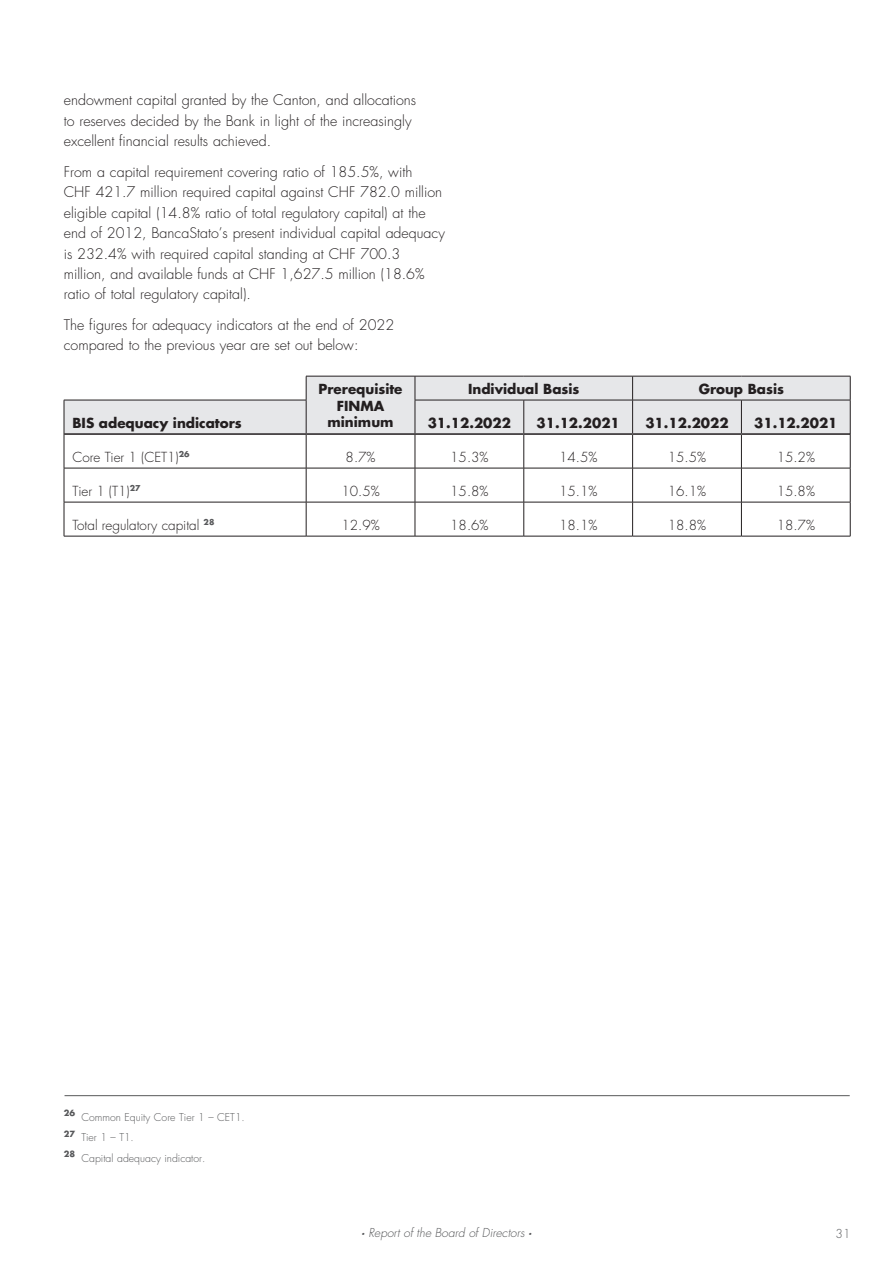
<style>
.page{position:relative;width:893px;height:1263px;background:#fff}
.page>*{position:absolute;margin:0;border:0;box-sizing:border-box;transform-origin:0 0}
.t1{font:300 14.25px/20.4px "Futura Std";color:#231f20}
.t2{font:300 13.5px "Futura Std";color:#231f20}
.t3{font:700 13.5px/16.2px "Futura Std";color:#231f20;text-align:center}
.t4{font:italic 300 12px "Futura Std";color:#57585a}
.t5{font:300 12px "Futura Std";color:#57585a}
.t6{font:300 10.5px "Futura Std";color:#57585a}
.t7{font:700 8.25px "Futura Std";color:#57585a}
.s1{font-weight:800}
</style>
<div class="page">
<svg style="left:64px;top:376px;width:786px;height:57px;fill:#e6e7e9"></svg>
<hr style="left:64px;top:434px;width:1px;height:34px;background:#231f20">
<hr style="left:64px;top:468px;width:1px;height:34px;background:#231f20">
<hr style="left:64px;top:502px;width:242px;height:1px;background:#231f20">
<hr style="left:64px;top:502px;width:1px;height:34px;background:#231f20">
<hr style="left:64px;top:536px;width:242px;height:1px;background:#231f20">
<hr style="left:64px;top:468px;width:242px;height:1px;background:#231f20">
<hr style="left:306px;top:376px;width:109px;height:1px;background:#231f20">
<svg style="left:306px;top:376px;width:1px;height:24px"></svg>
<hr style="left:415px;top:376px;width:109px;height:1px;background:#231f20">
<svg style="left:415px;top:376px;width:1px;height:24px"></svg>
<hr style="left:524px;top:376px;width:109px;height:1px;background:#231f20">
<hr style="left:633px;top:376px;width:108px;height:1px;background:#231f20">
<svg style="left:632px;top:376px;width:1px;height:24px"></svg>
<hr style="left:741px;top:376px;width:109px;height:1px;background:#231f20">
<svg style="left:850px;top:376px;width:1px;height:24px"></svg>
<hr style="left:306px;top:435px;width:1px;height:33px;background:#231f20">
<hr style="left:415px;top:435px;width:1px;height:33px;background:#231f20">
<hr style="left:523px;top:435px;width:1px;height:33px;background:#231f20">
<hr style="left:632px;top:435px;width:1px;height:33px;background:#231f20">
<hr style="left:741px;top:435px;width:1px;height:33px;background:#231f20">
<hr style="left:850px;top:434px;width:1px;height:34px;background:#231f20">
<hr style="left:306px;top:468px;width:109px;height:1px;background:#231f20">
<hr style="left:306px;top:468px;width:1px;height:34px;background:#231f20">
<hr style="left:415px;top:468px;width:109px;height:1px;background:#231f20">
<hr style="left:415px;top:468px;width:1px;height:34px;background:#231f20">
<hr style="left:524px;top:468px;width:109px;height:1px;background:#231f20">
<hr style="left:523px;top:468px;width:1px;height:34px;background:#231f20">
<hr style="left:633px;top:468px;width:108px;height:1px;background:#231f20">
<hr style="left:632px;top:468px;width:1px;height:34px;background:#231f20">
<hr style="left:741px;top:468px;width:109px;height:1px;background:#231f20">
<hr style="left:741px;top:468px;width:1px;height:34px;background:#231f20">
<hr style="left:850px;top:468px;width:1px;height:34px;background:#231f20">
<hr style="left:306px;top:502px;width:109px;height:1px;background:#231f20">
<hr style="left:306px;top:502px;width:1px;height:34px;background:#231f20">
<hr style="left:415px;top:502px;width:109px;height:1px;background:#231f20">
<hr style="left:415px;top:502px;width:1px;height:34px;background:#231f20">
<hr style="left:524px;top:502px;width:109px;height:1px;background:#231f20">
<hr style="left:523px;top:502px;width:1px;height:34px;background:#231f20">
<hr style="left:633px;top:502px;width:108px;height:1px;background:#231f20">
<hr style="left:632px;top:502px;width:1px;height:34px;background:#231f20">
<hr style="left:741px;top:502px;width:109px;height:1px;background:#231f20">
<hr style="left:741px;top:502px;width:1px;height:34px;background:#231f20">
<hr style="left:850px;top:502px;width:1px;height:34px;background:#231f20">
<hr style="left:306px;top:536px;width:109px;height:1px;background:#231f20">
<hr style="left:415px;top:536px;width:109px;height:1px;background:#231f20">
<hr style="left:524px;top:536px;width:109px;height:1px;background:#231f20">
<hr style="left:633px;top:536px;width:108px;height:1px;background:#231f20">
<hr style="left:741px;top:536px;width:109px;height:1px;background:#231f20">
<hr style="left:64px;top:400px;width:242px;height:1px;background:#231f20">
<hr style="left:64px;top:400px;width:1px;height:34px;background:#231f20">
<hr style="left:306px;top:400px;width:1px;height:33px;background:#231f20">
<hr style="left:415px;top:400px;width:109px;height:1px;background:#231f20">
<hr style="left:415px;top:400px;width:1px;height:33px;background:#231f20">
<hr style="left:524px;top:400px;width:109px;height:1px;background:#231f20">
<hr style="left:523px;top:400px;width:1px;height:33px;background:#231f20">
<hr style="left:633px;top:400px;width:108px;height:1px;background:#231f20">
<hr style="left:632px;top:400px;width:1px;height:33px;background:#231f20">
<hr style="left:741px;top:400px;width:109px;height:1px;background:#231f20">
<hr style="left:741px;top:400px;width:1px;height:33px;background:#231f20">
<hr style="left:850px;top:400px;width:1px;height:34px;background:#231f20">
<hr style="left:64px;top:433px;width:242px;height:2px;background:#231f20">
<hr style="left:306px;top:433px;width:109px;height:2px;background:#231f20">
<hr style="left:415px;top:433px;width:109px;height:2px;background:#231f20">
<hr style="left:524px;top:433px;width:109px;height:2px;background:#231f20">
<hr style="left:633px;top:433px;width:108px;height:2px;background:#231f20">
<hr style="left:741px;top:433px;width:109px;height:2px;background:#231f20">
<hr style="left:65px;top:1095px;width:785px;height:1px;background:#57585a">
<p class="t1" style="left:64px;top:90px;width:354px">endowment capital granted by the Canton, and allocations to reserves decided by the Bank in light of the increasingly excellent financial results achieved.</p>
<p class="t1" style="left:64px;top:162px;width:383px">From a capital requirement covering ratio of 185.5%, with<br>CHF 421.7 million required capital against CHF 782.0 million eligible capital (14.8% ratio of total regulatory capital) at the end of 2012, BancaStato’s present individual capital adequacy is 232.4% with required capital standing at CHF 700.3 million, and available funds at CHF 1,627.5 million (18.6% ratio of total regulatory capital).</p>
<p class="t1" style="left:64px;top:315px;width:332px">The figures for adequacy indicators at the end of 2022 compared to the previous year are set out below:</p>
<p class="t3" style="left:319px;top:381px;width:85px">Prerequisite<br>FINMA minimum</p>
<p class="t3" style="left:468px;top:380px;width:113px">Individual Basis</p>
<p class="t3" style="left:699px;top:380px;width:87px">Group Basis</p>
<p class="t3" style="left:73px;top:414px;width:171px">BIS adequacy indicators</p>
<p class="t3" style="left:428px;top:414px;width:85px">31.12.2022</p>
<p class="t3" style="left:536px;top:414px;width:85px">31.12.2021</p>
<p class="t3" style="left:645px;top:414px;width:85px">31.12.2022</p>
<p class="t3" style="left:754px;top:414px;width:85px">31.12.2021</p>
<p class="t2" style="left:73px;top:449px;width:119px">Core Tier 1 (CET1)<sup>26</sup></p>
<p class="t2" style="left:346px;top:449px;width:31px">8.7%</p>
<p class="t2" style="left:450px;top:449px;width:40px">15.3%</p>
<p class="t2" style="left:559px;top:449px;width:40px">14.5%</p>
<p class="t2" style="left:668px;top:449px;width:40px">15.5%</p>
<p class="t2" style="left:777px;top:449px;width:40px">15.2%</p>
<p class="t2" style="left:73px;top:483px;width:70px">Tier 1 (T1)<sup>27</sup></p>
<p class="t2" style="left:341px;top:483px;width:40px">10.5%</p>
<p class="t2" style="left:450px;top:483px;width:40px">15.8%</p>
<p class="t2" style="left:559px;top:483px;width:40px">15.1%</p>
<p class="t2" style="left:668px;top:483px;width:40px">16.1%</p>
<p class="t2" style="left:777px;top:483px;width:40px">15.8%</p>
<p class="t2" style="left:73px;top:517px;width:143px">Total regulatory capital <sup>28</sup></p>
<p class="t2" style="left:341px;top:517px;width:40px">12.9%</p>
<p class="t2" style="left:450px;top:517px;width:40px">18.6%</p>
<p class="t2" style="left:559px;top:517px;width:40px">18.1%</p>
<p class="t2" style="left:668px;top:517px;width:40px">18.8%</p>
<p class="t2" style="left:777px;top:517px;width:40px">18.7%</p>
<p class="t7" style="left:64px;top:1107px;width:13px">26</p>
<p class="t6" style="left:81px;top:1111px;width:165px">Common Equity Core Tier 1 – CET1.</p>
<p class="t7" style="left:64px;top:1128px;width:13px">27</p>
<p class="t6" style="left:81px;top:1131px;width:54px">Tier 1 – T1.</p>
<p class="t7" style="left:64px;top:1148px;width:13px">28</p>
<p class="t6" style="left:81px;top:1152px;width:125px">Capital adequacy indicator.</p>
<p class="t4" style="left:361px;top:1225px;width:172px"><span class="s1">∙</span> Report of the Board of Directors <span class="s1">∙</span></p>
<p class="t5" style="left:836px;top:1226px;width:16px">31</p>
</div>
